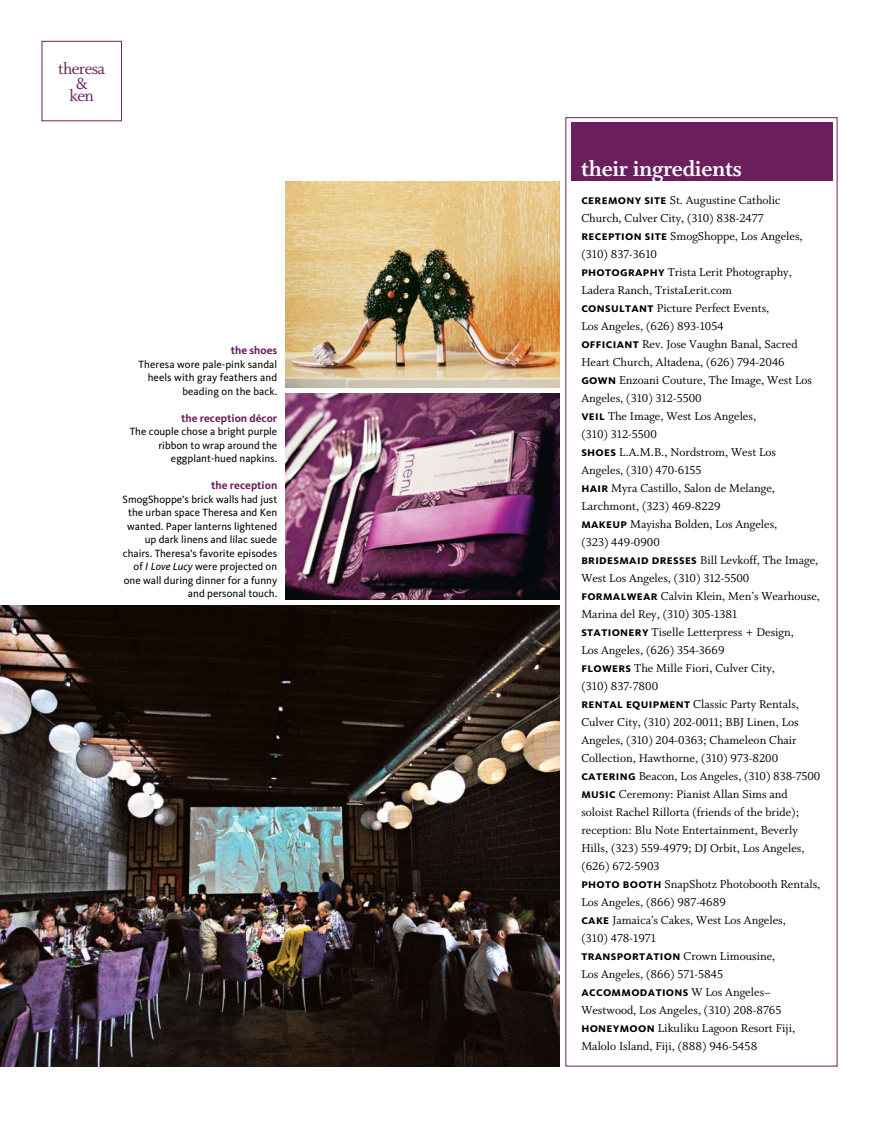
<style>
.page{position:relative;width:878px;height:1134px;background:#fff}
.page>*{position:absolute;margin:0;border:0;box-sizing:border-box;transform-origin:0 0}
.t1{font:24px "Whitman Bold LF";letter-spacing:-.015em;color:#fff}
.t2{font:18px/15px "Whitman Roman LF";letter-spacing:-.035em;color:#6c1f5e;text-align:center}
.t3{font:12.75px/18px "Whitman Roman LF";color:#000}
.t4{font:12.75px "Kievit Bold SC";letter-spacing:.025em;color:#000}
.t5{font:700 11.25px "Kievit";color:#6c1f5e}
.t6{font:10.8px/13.5px "Kievit";color:#000;text-align:right}
.s1{font-style:italic}
.s2{font-family:"Kievit Bold SC"}
.s3{font-family:"Whitman Roman LF"}
</style>
<div class="page">
<div style="left:42px;top:41px;width:80px;height:80px;border:1px solid #6c1f5e"></div>
<img style="left:0;top:606px;width:559px;height:460px">
<div style="left:571px;top:122px;width:261px;height:59px;background:#6c1f5e"></div>
<img style="left:285px;top:393px;width:274px;height:206px">
<img style="left:285px;top:181px;width:274px;height:206px">
<h2 class="t2" style="left:58px;top:61px;width:48px">theresa &amp;</h2>
<h2 class="t2" style="left:70px;top:88px;width:26px">ken</h2>
<p class="t5" style="left:231px;top:344px;width:48px">the shoes</p>
<p class="t6" style="left:139px;top:357px;width:140px">Theresa wore pale-pink sandal heels with gray feathers and beading on the back.</p>
<p class="t5" style="left:181px;top:411px;width:98px">the reception décor</p>
<p class="t6" style="left:130px;top:425px;width:149px">The couple chose a bright purple ribbon to wrap around the eggplant-hued napkins.</p>
<p class="t5" style="left:211px;top:479px;width:68px">the reception</p>
<p class="t6" style="left:123px;top:492px;width:156px">SmogShoppe’s brick walls had just the urban space Theresa and Ken wanted. Paper lanterns lightened up dark linens and lilac suede chairs. Theresa’s favorite episodes of <span class="s1">I Love Lucy</span> were projected on one wall during dinner for a funny and personal touch.</p>
<h1 class="t1" style="left:581px;top:155px;width:162px">their ingredients</h1>
<p class="t3" style="left:581px;top:191px;width:240px"><span class="s2">ceremony site</span> St. Augustine Catholic Church, Culver City, (310) 838-2477 <span class="s2">reception site</span> SmogShoppe, Los Angeles, (310) 837-3610<br><span class="s2">photography</span> Trista Lerit Photography, Ladera Ranch, TristaLerit.com<br><span class="s2">consultant</span> Picture Perfect Events,<br>Los Angeles, (626) 893-1054<br><span class="s2">officiant</span> Rev. Jose Vaughn Banal, Sacred Heart Church, Altadena, (626) 794-2046 <span class="s2">gown</span> Enzoani Couture, The Image, West Los Angeles, (310) 312-5500<br><span class="s2">veil</span> The Image, West Los Angeles,<br>(310) 312-5500<br><span class="s2">shoes</span> L.A.M.B., Nordstrom, West Los Angeles, (310) 470-6155<br><span class="s2">hair</span> Myra Castillo, Salon de Melange, Larchmont, (323) 469-8229<br><span class="s2">makeup</span> Mayisha Bolden, Los Angeles,<br>(323) 449-0900<br><span class="s2">bridesmaid dresses</span> Bill Levkoff, The Image, West Los Angeles, (310) 312-5500 <span class="s2">formalwear</span> Calvin Klein, Men’s Wearhouse, Marina del Rey, (310) 305-1381<br><span class="s2">stationery</span> Tiselle Letterpress + Design,<br>Los Angeles, (626) 354-3669<br><span class="s2">flowers</span> The Mille Fiori, Culver City,<br>(310) 837-7800<br><span class="s2">rental equipment</span> Classic Party Rentals, Culver City, (310) 202-0011; BBJ Linen, Los Angeles, (310) 204-0363; Chameleon Chair Collection, Hawthorne, (310) 973-8200 <span class="s2">catering</span> Beacon, Los Angeles, (310) 838-7500 <span class="s2">music</span> Ceremony: Pianist Allan Sims and soloist Rachel Rillorta (friends of the bride); reception: Blu Note Entertainment, Beverly Hills, (323) 559-4979; DJ Orbit, Los Angeles, (626) 672-5903<br><span class="s2">photo booth</span> SnapShotz Photobooth Rentals, Los Angeles, (866) 987-4689<br><span class="s2">cake</span> Jamaica’s Cakes, West Los Angeles,<br>(310) 478-1971<br><span class="s2">transportation</span> Crown Limousine,<br>Los Angeles, (866) 571-5845</p>
<p class="t4" style="left:581px;top:984px;width:191px">accommodations <span class="s3">W Los Angeles–</span></p>
<p class="t3" style="left:581px;top:1001px;width:215px">Westwood, Los Angeles, (310) 208-8765 <span class="s2">honeymoon</span> Likuliku Lagoon Resort Fiji,<br>Malolo Island, Fiji, (888) 946-5458</p>
</div>
